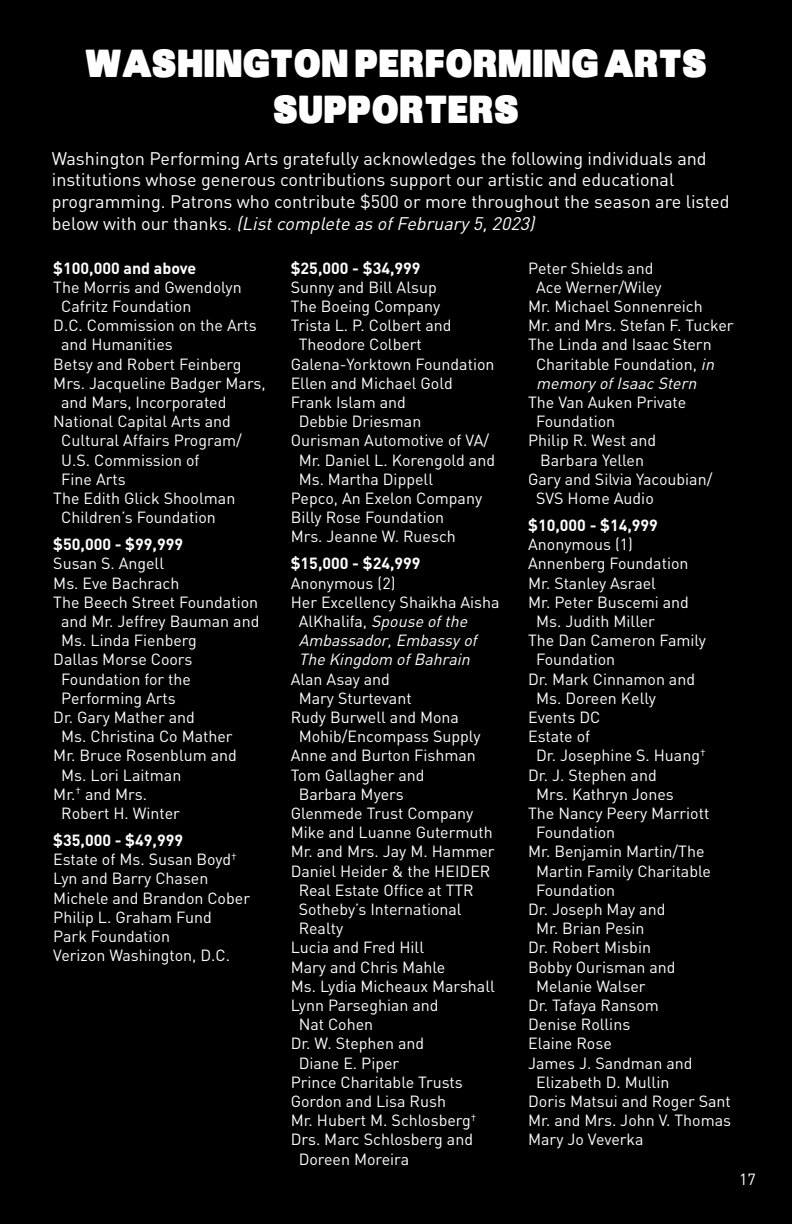
<style>
.page{position:relative;width:792px;height:1224px;background:#000}
.page>*{position:absolute;margin:0;border:0;box-sizing:border-box;transform-origin:0 0}
.t1{font:900 38px/45.6px "Sans";color:#fff;text-align:center}
.No_Spacing{font:18px/21.6px "DIN";color:#fff}
.No_Spacing-2{font:16px/19.2px "DIN";color:#fff}
.No_Spacing-3{font:italic 16px/19.2px "DIN";color:#fff}
.t2{font:700 16px "DIN";color:#fff}
.s1{font-style:italic}
.s2{font-style:normal}
</style>
<div class="page">
<p class="t1" style="left:85px;top:40px;width:624px">WASHINGTON PERFORMING ARTS<br>SUPPORTERS</p>
<p class="No_Spacing" style="left:52px;top:147px;width:679px">Washington Performing Arts gratefully acknowledges the following individuals and institutions whose generous contributions support our artistic and educational programming. Patrons who contribute $500 or more throughout the season are listed b e l o w w i t h o u r t h a n k s . <span class="s1">(Listcomplete as ofFebruary5,2023)</span></p>
<p class="t2" style="left:53px;top:257px;width:145px">$100,000 and above</p>
<p class="No_Spacing-2" style="left:61px;top:277px;width:182px;text-indent:-8px">The Morris and Gwendolyn<br>Cafritz Foundation</p>
<p class="No_Spacing-2" style="left:61px;top:315px;width:197px;text-indent:-8px">D.C. Commission on the Arts and Humanities</p>
<p class="No_Spacing-2" style="left:53px;top:354px;width:190px">Betsy and Robert Feinberg</p>
<p class="No_Spacing-2" style="left:61px;top:373px;width:206px;text-indent:-8px">Mrs. Jacqueline Badger Mars, and Mars, Incorporated</p>
<p class="No_Spacing-2" style="left:61px;top:411px;width:182px;text-indent:-8px">National Capital Arts and<br>Cultural Affairs Program/<br>U.S. Commission of<br>Fine Arts</p>
<p class="No_Spacing-2" style="left:61px;top:488px;width:176px;text-indent:-8px">The Edith Glick Shoolman<br>Children’s Foundation</p>
<p class="t2" style="left:53px;top:534px;width:131px">$50,000 - $99,999</p>
<p class="No_Spacing-2" style="left:53px;top:554px;width:112px">Susan S. Angell</p>
<p class="No_Spacing-2" style="left:53px;top:573px;width:128px">Ms. Eve Bachrach</p>
<p class="No_Spacing-2" style="left:61px;top:592px;width:200px;text-align:justify;text-indent:-8px">The Beech Street Foundation and Mr. Jeffrey Bauman and Ms. Linda Fienberg</p>
<p class="No_Spacing-2" style="left:53px;top:650px;width:141px;text-align:center">Dallas Morse Coors<br>Foundation for the<br>Performing Arts</p>
<p class="No_Spacing-2" style="left:61px;top:707px;width:173px;text-indent:-8px">Dr. Gary Mather and<br>Ms. Christina Co Mather</p>
<p class="No_Spacing-2" style="left:61px;top:746px;width:177px;text-indent:-8px">Mr. Bruce Rosenblum and<br>Ms. Lori Laitman</p>
<p class="No_Spacing-2" style="left:61px;top:784px;width:120px;text-indent:-8px">Mr.<sup>†</sup> and Mrs.<br>Robert H. Winter</p>
<p class="t2" style="left:53px;top:830px;width:131px">$35,000 - $49,999</p>
<p class="No_Spacing-2" style="left:53px;top:849px;width:185px">Estate of Ms. Susan Boyd<sup>†</sup></p>
<p class="No_Spacing-2" style="left:53px;top:869px;width:198px">Lyn and Barry Chasen<br>Michele and Brandon Cober</p>
<p class="No_Spacing-2" style="left:53px;top:907px;width:160px">Philip L. Graham Fund</p>
<p class="No_Spacing-2" style="left:53px;top:926px;width:178px">Park Foundation<br>Verizon Washington, D.C.</p>
<p class="t2" style="left:291px;top:257px;width:131px">$25,000 - $34,999</p>
<p class="No_Spacing-2" style="left:291px;top:277px;width:148px">Sunny and Bill Alsup</p>
<p class="No_Spacing-2" style="left:291px;top:296px;width:151px">The Boeing Company</p>
<p class="No_Spacing-2" style="left:299px;top:315px;width:154px;text-indent:-8px">Trista L. P. Colbert and<br>Theodore Colbert</p>
<p class="No_Spacing-2" style="left:291px;top:354px;width:205px">Galena-Yorktown Foundation</p>
<p class="No_Spacing-2" style="left:291px;top:373px;width:164px">Ellen and Michael Gold</p>
<p class="No_Spacing-2" style="left:299px;top:392px;width:124px;text-indent:-8px">Frank Islam and<br>Debbie Driesman</p>
<p class="No_Spacing-2" style="left:299px;top:431px;width:198px;text-indent:-8px">Ourisman Automotive of VA/<br>Mr. Daniel L. Korengold and<br>Ms. Martha Dippell</p>
<p class="No_Spacing-2" style="left:291px;top:488px;width:193px">Pepco, An Exelon Company</p>
<p class="No_Spacing-2" style="left:291px;top:507px;width:155px">Billy Rose Foundation</p>
<p class="No_Spacing-2" style="left:291px;top:527px;width:167px">Mrs. Jeanne W. Ruesch</p>
<p class="t2" style="left:291px;top:553px;width:131px">$15,000 - $24,999</p>
<p class="No_Spacing-2" style="left:291px;top:573px;width:106px">Anonymous (2)</p>
<p class="No_Spacing-3" style="left:299px;top:592px;width:202px;text-indent:-8px"><span class="s2">Her Excellency Shaikha Aisha<br>AlKhalifa,</span> Spouse ofthe<br>Ambassador,Embassyof<br>The Kingdom ofBahrain</p>
<p class="No_Spacing-2" style="left:299px;top:669px;width:115px;text-indent:-8px">Alan Asay and<br>Mary Sturtevant</p>
<p class="No_Spacing-2" style="left:299px;top:707px;width:183px;text-indent:-8px">Rudy Burwell and Mona<br>Mohib/Encompass Supply</p>
<p class="No_Spacing-2" style="left:291px;top:746px;width:187px">Anne and Burton Fishman</p>
<p class="No_Spacing-2" style="left:299px;top:765px;width:127px;text-indent:-8px">Tom Gallagher and<br>Barbara Myers</p>
<p class="No_Spacing-2" style="left:291px;top:803px;width:184px">Glenmede Trust Company</p>
<p class="No_Spacing-2" style="left:291px;top:822px;width:204px">Mike and Luanne Gutermuth</p>
<p class="No_Spacing-2" style="left:291px;top:842px;width:205px">Mr. and Mrs. Jay M. Hammer</p>
<p class="No_Spacing-2" style="left:299px;top:861px;width:193px;text-indent:-8px">Daniel Heider &amp; the HEIDER<br>Real Estate Office at TTR<br>Sotheby’s International<br>Realty</p>
<p class="No_Spacing-2" style="left:291px;top:938px;width:135px">Lucia and Fred Hill</p>
<p class="No_Spacing-2" style="left:291px;top:957px;width:156px">Mary and Chris Mahle</p>
<p class="No_Spacing-2" style="left:291px;top:976px;width:206px">Ms. Lydia Micheaux Marshall</p>
<p class="No_Spacing-2" style="left:299px;top:995px;width:141px;text-indent:-8px">Lynn Parseghian and<br>Nat Cohen</p>
<p class="No_Spacing-2" style="left:299px;top:1034px;width:127px;text-indent:-8px">Dr. W. Stephen and<br>Diane E. Piper</p>
<p class="No_Spacing-2" style="left:291px;top:1072px;width:174px">Prince Charitable Trusts</p>
<p class="No_Spacing-2" style="left:291px;top:1091px;width:157px">Gordon and Lisa Rush</p>
<p class="No_Spacing-2" style="left:291px;top:1110px;width:187px">Mr. Hubert M. Schlosberg<sup>†</sup></p>
<p class="No_Spacing-2" style="left:299px;top:1130px;width:176px;text-indent:-8px">Drs. Marc Schlosberg and<br>Doreen Moreira</p>
<p class="No_Spacing-2" style="left:528px;top:258px;width:135px;text-align:center">Peter Shields and<br>Ace Werner/Wiley</p>
<p class="No_Spacing-2" style="left:528px;top:296px;width:176px">Mr. Michael Sonnenreich</p>
<p class="No_Spacing-2" style="left:528px;top:315px;width:207px">Mr. and Mrs. Stefan F. Tucker</p>
<p class="No_Spacing-2" style="left:528px;top:335px;width:185px">The Linda and Isaac Stern</p>
<p class="No_Spacing-2" style="left:536px;top:354px;width:183px">Charitable Foundation, <span class="s1">in</span></p>
<p class="No_Spacing-3" style="left:536px;top:373px;width:166px">memoryofIsaac Stern</p>
<p class="No_Spacing-2" style="left:536px;top:392px;width:152px;text-indent:-8px">The Van Auken Private<br>Foundation</p>
<p class="No_Spacing-2" style="left:528px;top:431px;width:130px;text-align:center">Philip R. West and<br>Barbara Yellen</p>
<p class="No_Spacing-2" style="left:536px;top:469px;width:178px;text-indent:-8px">Gary and Silvia Yacoubian/<br>SVS Home Audio</p>
<p class="t2" style="left:528px;top:515px;width:131px">$10,000 - $14,999</p>
<p class="No_Spacing-2" style="left:528px;top:534px;width:106px">Anonymous (1)</p>
<p class="No_Spacing-2" style="left:528px;top:554px;width:162px">Annenberg Foundation</p>
<p class="No_Spacing-2" style="left:528px;top:573px;width:129px">Mr. Stanley Asrael</p>
<p class="No_Spacing-2" style="left:536px;top:592px;width:154px;text-indent:-8px">Mr. Peter Buscemi and<br>Ms. Judith Miller</p>
<p class="No_Spacing-2" style="left:536px;top:630px;width:171px;text-indent:-8px">The Dan Cameron Family<br>Foundation</p>
<p class="No_Spacing-2" style="left:536px;top:669px;width:160px;text-indent:-8px">Dr. Mark Cinnamon and<br>Ms. Doreen Kelly</p>
<p class="No_Spacing-2" style="left:528px;top:707px;width:74px">Events DC</p>
<p class="No_Spacing-2" style="left:536px;top:726px;width:171px;text-indent:-8px">Estate of<br>Dr. Josephine S. Huang<sup>†</sup></p>
<p class="No_Spacing-2" style="left:536px;top:765px;width:139px;text-indent:-8px">Dr. J. Stephen and<br>Mrs. Kathryn Jones</p>
<p class="No_Spacing-2" style="left:536px;top:803px;width:175px;text-indent:-8px">The Nancy Peery Marriott<br>Foundation</p>
<p class="No_Spacing-2" style="left:536px;top:842px;width:176px;text-indent:-8px">Mr. Benjamin Martin/The<br>Martin Family Charitable<br>Foundation</p>
<p class="No_Spacing-2" style="left:536px;top:899px;width:131px;text-indent:-8px">Dr. Joseph May and<br>Mr. Brian Pesin</p>
<p class="No_Spacing-2" style="left:528px;top:938px;width:124px">Dr. Robert Misbin</p>
<p class="No_Spacing-2" style="left:536px;top:957px;width:141px;text-indent:-8px">Bobby Ourisman and<br>Melanie Walser</p>
<p class="No_Spacing-2" style="left:528px;top:995px;width:132px">Dr. Tafaya Ransom</p>
<p class="No_Spacing-2" style="left:528px;top:1014px;width:104px">Denise Rollins</p>
<p class="No_Spacing-2" style="left:528px;top:1034px;width:85px">Elaine Rose</p>
<p class="No_Spacing-2" style="left:536px;top:1053px;width:158px;text-indent:-8px">James J. Sandman and<br>Elizabeth D. Mullin</p>
<p class="No_Spacing-2" style="left:528px;top:1091px;width:204px">Doris Matsui and Roger Sant</p>
<p class="No_Spacing-2" style="left:528px;top:1110px;width:205px">Mr. and Mrs. John V. Thomas</p>
<p class="No_Spacing-2" style="left:528px;top:1130px;width:117px">Mary Jo Veverka</p>
<p class="No_Spacing-2" style="left:739px;top:1170px;width:18px">17</p>
</div>
